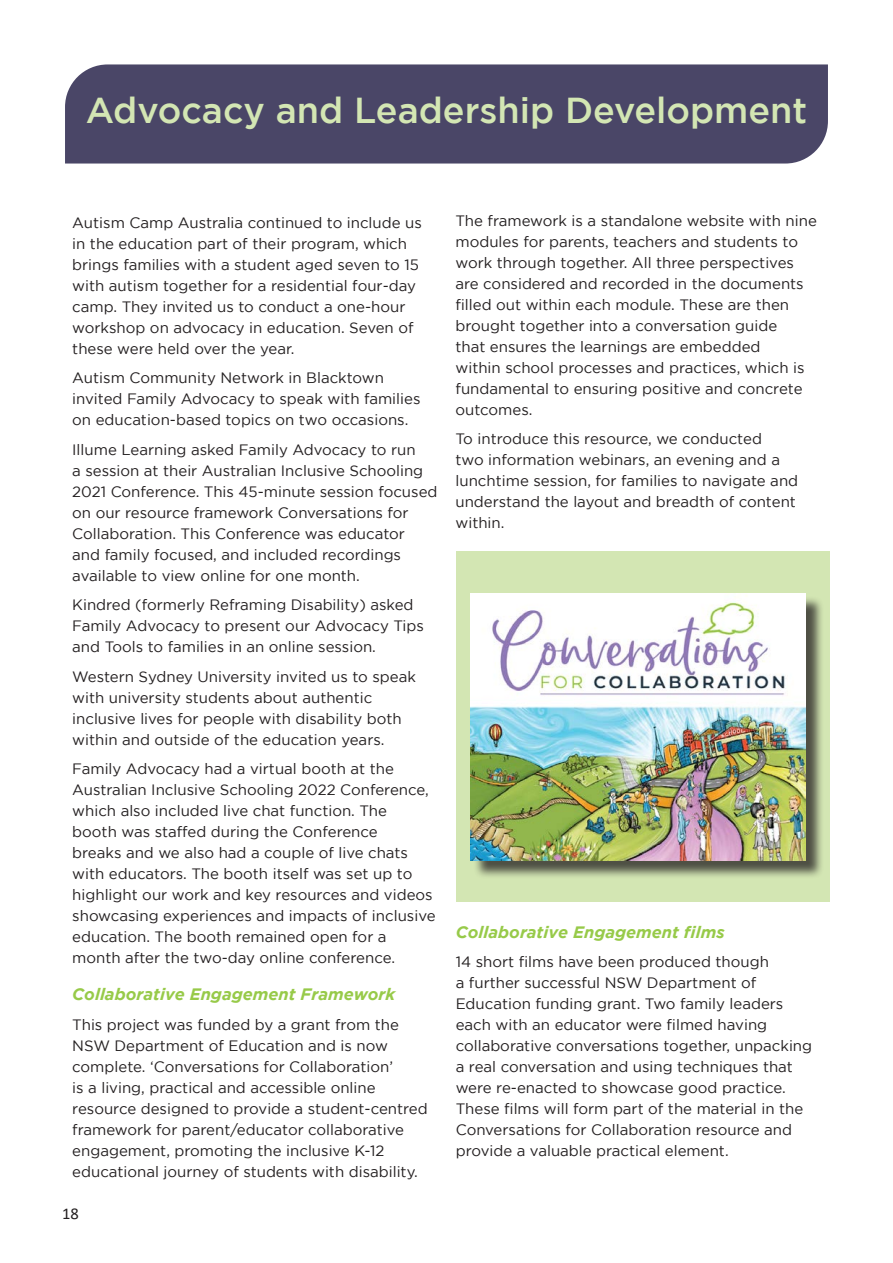
<style>
.page{position:relative;width:893px;height:1263px;background:#fff}
.page>*{position:absolute;margin:0;border:0;box-sizing:border-box;transform-origin:0 0}
.MAIN_HEADING{font:500 36px "Gotham";color:#d3e6b3}
.sub-subheading{font:italic 700 16.5px "Gotham";color:#97ca49}
.t1{font:16.5px "Calibri";color:#231f20}
.TEXT{font:15px/21px "Gotham";color:#231f20}
</style>
<div class="page">
<div style="left:456px;top:551px;width:373px;height:350px;background:#d3e6b3"></div>
<div style="left:65px;top:64px;width:763px;height:100px;background:#4a4667"></div>
<div style="left:473px;top:596px;width:351px;height:284px;background:#231f20;opacity:.75"></div>
<img style="left:471px;top:593px;width:334px;height:268px">
<p class="MAIN_HEADING" style="left:86px;top:90px;width:723px">Advocacy and Leadership Development</p>
<p class="TEXT" style="left:72px;top:212px;width:351px">Autism Camp Australia continued to include us in the education part of their program, which brings families with a student aged seven to 15 with autism together for a residential four-day camp. They invited us to conduct a one-hour workshop on advocacy in education. Seven of these were held over the year.</p>
<p class="TEXT" style="left:72px;top:367px;width:350px">Autism Community Network in Blacktown invited Family Advocacy to speak with families on education-based topics on two occasions.</p>
<p class="TEXT" style="left:72px;top:439px;width:367px">Illume Learning asked Family Advocacy to run<br>a session at their Australian Inclusive Schooling 2021 Conference. This 45-minute session focused on our resource framework Conversations for Collaboration. This Conference was educator<br>and family focused, and included recordings available to view online for one month.</p>
<p class="TEXT" style="left:72px;top:594px;width:353px">Kindred (formerly Reframing Disability) asked<br>Family Advocacy to present our Advocacy Tips and Tools to families in an online session.</p>
<p class="TEXT" style="left:72px;top:666px;width:345px">Western Sydney University invited us to speak with university students about authentic inclusive lives for people with disability both within and outside of the education years.</p>
<p class="TEXT" style="left:72px;top:758px;width:365px">Family Advocacy had a virtual booth at the Australian Inclusive Schooling 2022 Conference, which also included live chat function. The<br>booth was staffed during the Conference<br>breaks and we also had a couple of live chats with educators. The booth itself was set up to highlight our work and key resources and videos showcasing experiences and impacts of inclusive education. The booth remained open for a month after the two-day online conference.</p>
<p class="sub-subheading" style="left:72px;top:985px;width:324px">Collaborative Engagement Framework</p>
<p class="TEXT" style="left:72px;top:1014px;width:357px">This project was funded by a grant from the NSW Department of Education and is now complete. ‘Conversations for Collaboration’<br>is a living, practical and accessible online resource designed to provide a student-centred framework for parent/educator collaborative engagement, promoting the inclusive K-12 educational journey of students with disability.</p>
<p class="t1" style="left:62px;top:1202px;width:18px">18</p>
<p class="TEXT" style="left:455px;top:210px;width:363px">The framework is a standalone website with nine modules for parents, teachers and students to work through together. All three perspectives are considered and recorded in the documents filled out within each module. These are then brought together into a conversation guide<br>that ensures the learnings are embedded<br>within school processes and practices, which is fundamental to ensuring positive and concrete outcomes.</p>
<p class="TEXT" style="left:455px;top:428px;width:344px">To introduce this resource, we conducted<br>two information webinars, an evening and a lunchtime session, for families to navigate and understand the layout and breadth of content within.</p>
<p class="sub-subheading" style="left:456px;top:922px;width:270px">Collaborative Engagement films</p>
<p class="TEXT" style="left:456px;top:951px;width:358px">14 short films have been produced though<br>a further successful NSW Department of Education funding grant. Two family leaders each with an educator were filmed having collaborative conversations together, unpacking a real conversation and using techniques that were re-enacted to showcase good practice.<br>These films will form part of the material in the Conversations for Collaboration resource and provide a valuable practical element.</p>
</div>
